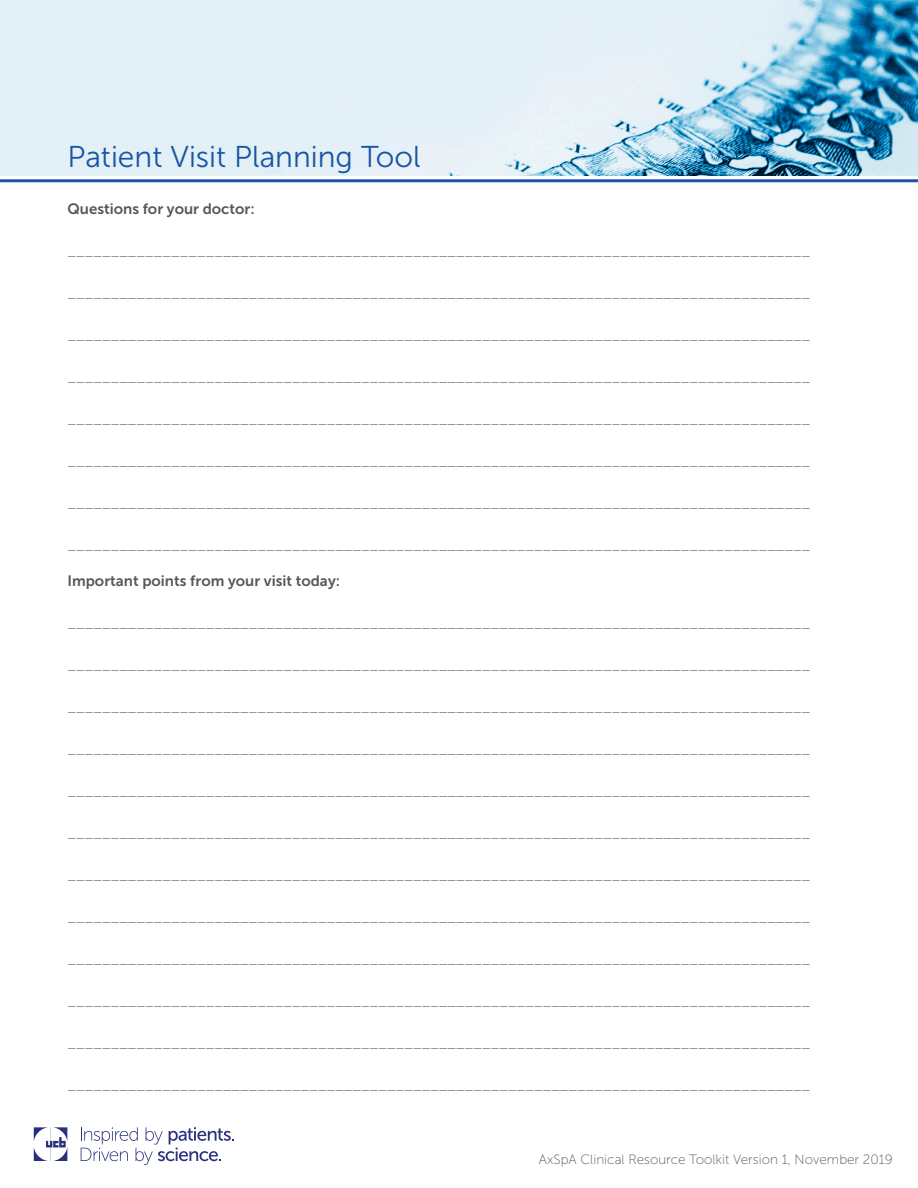
<style>
.page{position:relative;width:918px;height:1188px;background:#fff}
.page>*{position:absolute;margin:0;border:0;box-sizing:border-box;transform-origin:0 0}
.t1{font:30px "Museo Sans 300";color:#1855a5}
.t2{font:15px "Museo Sans 100";color:#57585a}
.t3{font:15px "Museo Sans 700";color:#57585a}
.t4{font:13.5px "Museo Sans 100";color:#57585a}
</style>
<div class="page">
<svg style="left:81px;top:1127px;width:153px;height:38px"></svg>
<svg style="left:34px;top:1127px;width:33px;height:34px"></svg>
<img style="left:0;top:0;width:918px;height:176px">
<hr style="left:0;top:179px;width:918px;height:3px;background:#1855a5">
<p class="t1" style="left:68px;top:140px;width:355px">Patient Visit Planning Tool</p>
<p class="t3" style="left:68px;top:200px;width:189px">Questions for your doctor:</p>
<p class="t2" style="left:68px;top:243px;width:745px">______________________________________________________________________________________</p>
<p class="t2" style="left:68px;top:285px;width:745px">______________________________________________________________________________________</p>
<p class="t2" style="left:68px;top:327px;width:745px">______________________________________________________________________________________</p>
<p class="t2" style="left:68px;top:369px;width:745px">______________________________________________________________________________________</p>
<p class="t2" style="left:68px;top:411px;width:745px">______________________________________________________________________________________</p>
<p class="t2" style="left:68px;top:453px;width:745px">______________________________________________________________________________________</p>
<p class="t2" style="left:68px;top:495px;width:745px">______________________________________________________________________________________</p>
<p class="t2" style="left:68px;top:537px;width:745px">______________________________________________________________________________________</p>
<p class="t3" style="left:68px;top:572px;width:274px">Important points from your visit today:</p>
<p class="t2" style="left:68px;top:615px;width:745px">______________________________________________________________________________________</p>
<p class="t2" style="left:68px;top:657px;width:745px">______________________________________________________________________________________</p>
<p class="t2" style="left:68px;top:699px;width:745px">______________________________________________________________________________________</p>
<p class="t2" style="left:68px;top:741px;width:745px">______________________________________________________________________________________</p>
<p class="t2" style="left:68px;top:783px;width:745px">______________________________________________________________________________________</p>
<p class="t2" style="left:68px;top:825px;width:745px">______________________________________________________________________________________</p>
<p class="t2" style="left:68px;top:867px;width:745px">______________________________________________________________________________________</p>
<p class="t2" style="left:68px;top:909px;width:745px">______________________________________________________________________________________</p>
<p class="t2" style="left:68px;top:951px;width:745px">______________________________________________________________________________________</p>
<p class="t2" style="left:68px;top:993px;width:745px">______________________________________________________________________________________</p>
<p class="t2" style="left:68px;top:1035px;width:745px">______________________________________________________________________________________</p>
<p class="t2" style="left:68px;top:1077px;width:745px">______________________________________________________________________________________</p>
<p class="t4" style="left:539px;top:1153px;width:355px">AxSpA Clinical Resource Toolkit Version 1, November 2019</p>
</div>
